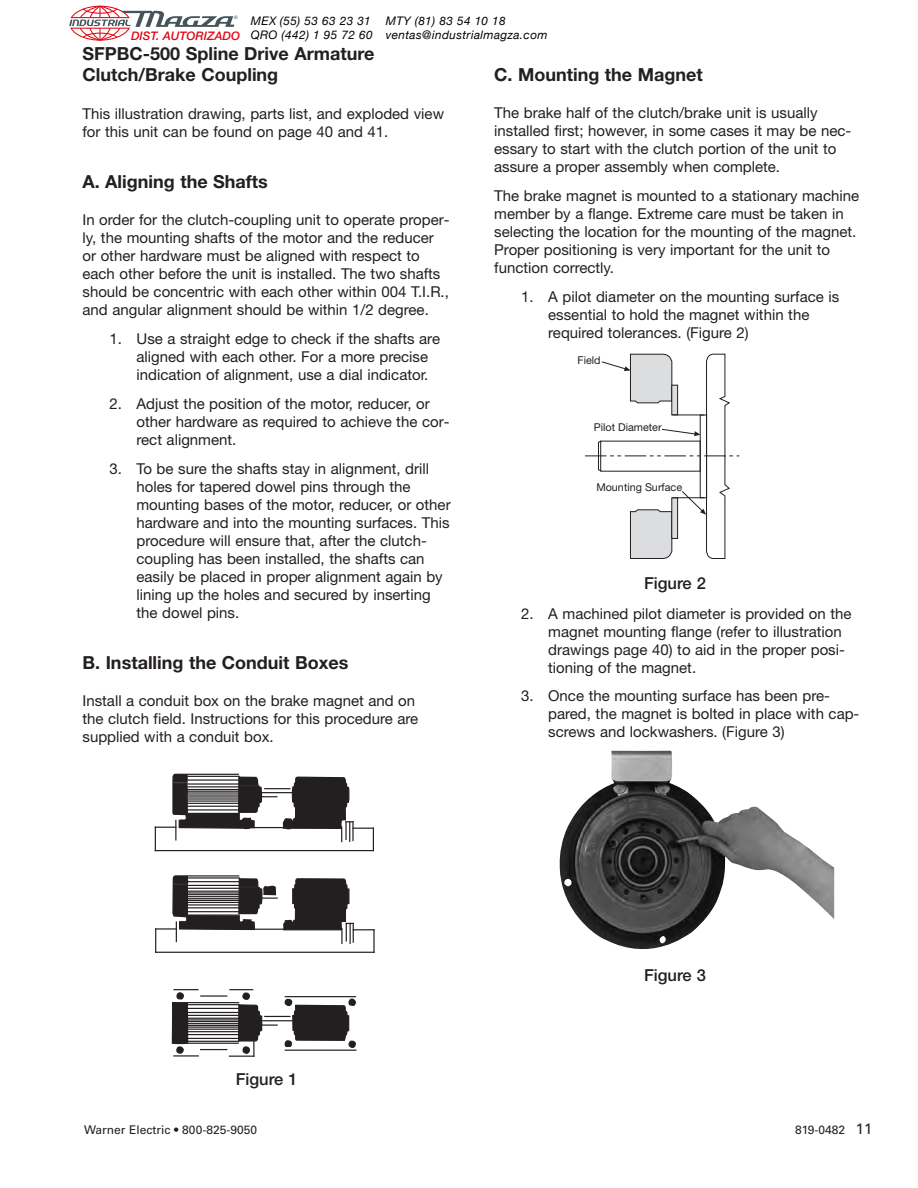
<style>
.page{position:relative;width:918px;height:1188px;background:#fff}
.page>*{position:absolute;margin:0;border:0;box-sizing:border-box;transform-origin:0 0}
.t1{font:700 18px/21px "Helvetica Neue";color:#231f20}
.t2{font:500 16.5px "Helvetica Neue";color:#231f20}
.t3{font:15px/18px "Helvetica Neue";color:#231f20}
.t4{font:12px "Univers LT";color:#231f20}
.t5{font:italic 11.85px/14.5px "Helvetica Neue";letter-spacing:.035em;color:#000}
.t6{font:italic 500 11.85px "Helvetica Neue";color:#e20916}
.t7{font:10.8px "Helvetica Neue";color:#231f20}
.t8{font:4.65px "Arial";color:#44545a}
.s1{font-size:15px}
</style>
<div class="page">
<hr style="left:156px;top:928px;width:20px;height:2px;background:#231f20">
<hr style="left:156px;top:952px;width:218px;height:1px;background:#231f20">
<svg style="left:155px;top:929px;width:1px;height:23px"></svg>
<hr style="left:373px;top:930px;width:2px;height:22px;background:#231f20">
<svg style="left:155px;top:774px;width:219px;height:77px"></svg>
<svg style="left:172px;top:875px;width:202px;height:68px"></svg>
<svg style="left:171px;top:989px;width:186px;height:68px"></svg>
<svg style="left:585px;top:354px;width:154px;height:205px"></svg>
<img style="left:559px;top:751px;width:276px;height:199px">
<svg style="left:69px;top:5px;width:165px;height:36px"></svg>
<p class="t8" style="left:234px;top:14px;width:5px">®</p>
<p class="t6" style="left:131px;top:30px;width:110px">DIST. AUTORIZADO</p>
<p class="t5" style="left:251px;top:13px;width:123px">MEX (55) 53 63 23 31<br>QRO (442) 1 95 72 60</p>
<p class="t5" style="left:386px;top:13px;width:163px">MTY (81) 83 54 10 18 ventas@industrialmagza.com</p>
<p class="t1" style="left:82px;top:45px;width:293px">SFPBC-500 Spline Drive Armature<br>Clutch/Brake Coupling</p>
<p class="t3" style="left:82px;top:106px;width:363px">This illustration drawing, parts list, and exploded view for this unit can be found on page 40 and 41.</p>
<p class="t1" style="left:82px;top:173px;width:187px">A. Aligning the Shafts</p>
<p class="t3" style="left:82px;top:213px;width:369px">In order for the clutch-coupling unit to operate proper&shy;ly, the mounting shafts of the motor and the reducer or other hardware must be aligned with respect to each other before the unit is installed. The two shafts should be concentric with each other within 004 T.I.R., and angular alignment should be within 1/2 degree.</p>
<p class="t3" style="left:136px;top:331px;width:305px;text-indent:-27px">1. Use a straight edge to check if the shafts are aligned with each other. For a more precise indication of alignment, use a dial indicator.</p>
<p class="t3" style="left:136px;top:396px;width:315px;text-indent:-27px">2. Adjust the position of the motor, reducer, or other hardware as required to achieve the cor&shy;rect alignment.</p>
<p class="t3" style="left:136px;top:461px;width:316px;text-indent:-27px">3. To be sure the shafts stay in alignment, drill holes for tapered dowel pins through the mounting bases of the motor, reducer, or other hardware and into the mounting surfaces. This procedure will ensure that, after the clutch&shy;coupling has been installed, the shafts can easily be placed in proper alignment again by lining up the holes and secured by inserting the dowel pins.</p>
<p class="t1" style="left:82px;top:654px;width:267px">B. Installing the Conduit Boxes</p>
<p class="t3" style="left:82px;top:694px;width:337px">Install a conduit box on the brake magnet and on the clutch field. Instructions for this procedure are supplied with a conduit box.</p>
<p class="t1" style="left:494px;top:66px;width:210px">C. Mounting the Magnet</p>
<p class="t3" style="left:494px;top:105px;width:359px">The brake half of the clutch/brake unit is usually installed first; however, in some cases it may be nec&shy;essary to start with the clutch portion of the unit to assure a proper assembly when complete.</p>
<p class="t3" style="left:494px;top:188px;width:366px">The brake magnet is mounted to a stationary machine member by a flange. Extreme care must be taken in selecting the location for the mounting of the magnet.<br>Proper positioning is very important for the unit to function correctly.</p>
<p class="t3" style="left:548px;top:289px;width:293px;text-indent:-27px">1. A pilot diameter on the mounting surface is essential to hold the magnet within the required tolerances. (Figure 2)</p>
<p class="t7" style="left:578px;top:357px;width:25px">Field</p>
<p class="t7" style="left:594px;top:424px;width:69px">Pilot Diameter</p>
<p class="t7" style="left:596px;top:483px;width:87px">Mounting Surface</p>
<p class="t2" style="left:644px;top:577px;width:63px">Figure 2</p>
<p class="t3" style="left:548px;top:606px;width:305px;text-indent:-27px">2. A machined pilot diameter is provided on the magnet mounting flange (refer to illustration drawings page 40) to aid in the proper posi&shy;tioning of the magnet.</p>
<p class="t3" style="left:548px;top:689px;width:313px;text-indent:-27px">3. Once the mounting surface has been pre&shy;pared, the magnet is bolted in place with cap&shy;screws and lockwashers. (Figure 3)</p>
<p class="t2" style="left:236px;top:1073px;width:63px">Figure 1</p>
<p class="t2" style="left:644px;top:969px;width:63px">Figure 3</p>
<p class="t4" style="left:84px;top:1125px;width:175px">Warner Electric • 800-825-9050</p>
<p class="t4" style="left:795px;top:1125px;width:79px">819-0482 <span class="s1">11</span></p>
</div>
